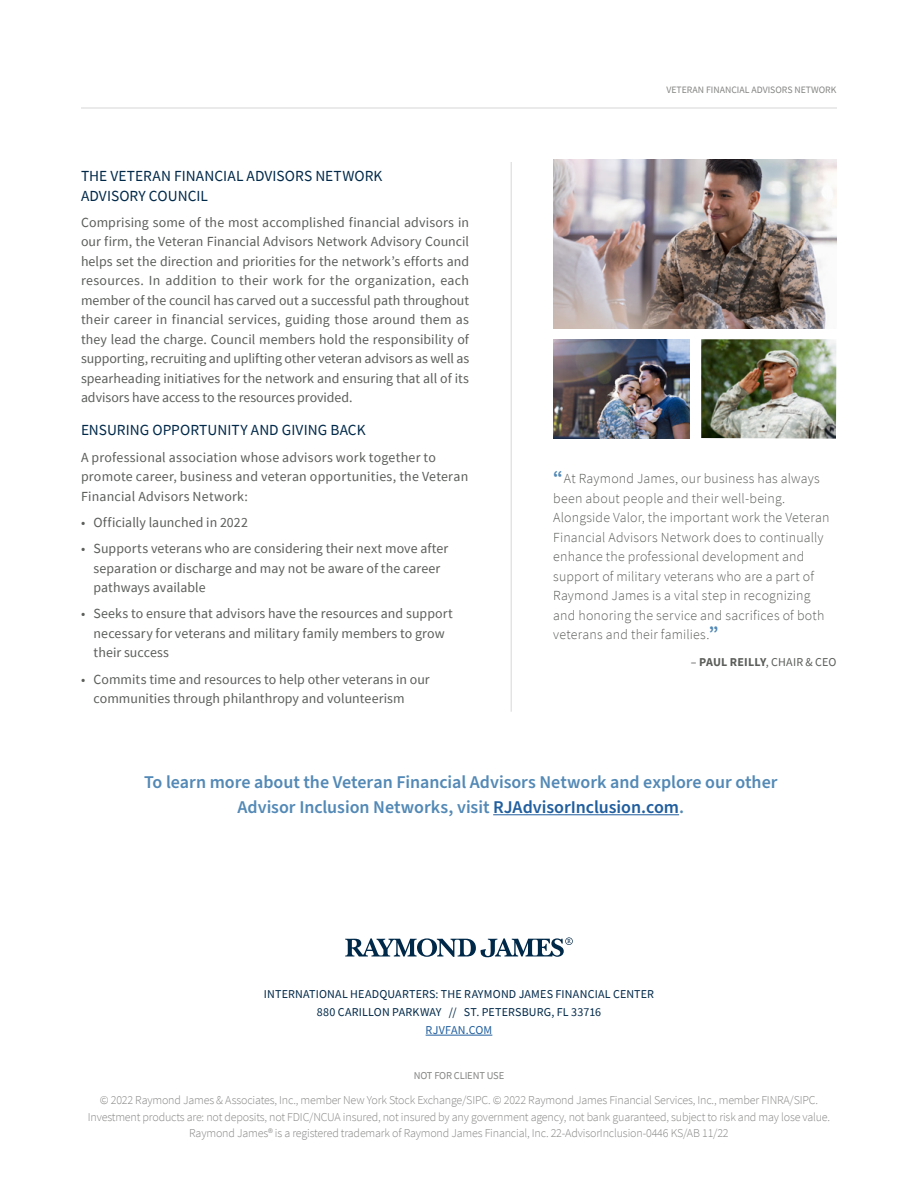
<style>
.page{position:relative;width:918px;height:1188px;background:#fff}
.page>*{position:absolute;margin:0;border:0;box-sizing:border-box;transform-origin:0 0}
.t1{font:600 18px/25.5px "Source Sans Pro";color:#5389b6;text-align:center}
.t2{font:15.3px/19.5px "Source Sans Pro";letter-spacing:.005em;color:#002949}
.t3{font:13.8px/19.5px "Source Sans Pro";letter-spacing:.01em;color:#5b5e5a}
.t4{font:300 13.8px/19.5px "Source Sans Pro";letter-spacing:.015em;color:#5b5e5a}
.t5{font:300 12px/16.5px "Source Sans Pro";letter-spacing:-.015em;color:#848683;text-align:center}
.t6{font:12px/18px "Source Sans Pro";letter-spacing:.015em;color:#002949;text-align:center}
.t7{font:12px "Source Sans Pro";letter-spacing:.01em;color:#5b5e5a}
.t8{font:12px "Source Sans Pro";letter-spacing:.02em;color:#215e9e}
.t9{font:10.5px "Source Sans Pro";letter-spacing:-.015em;color:#848683}
.t10{font:9.75px "Source Sans Pro";color:#848683}
.s1{font-weight:700;font-size:18px;color:#5389b6}
.s2{font-weight:700}
.s3{color:#215e9e}
</style>
<div class="page">
<hr style="left:81px;top:108px;width:756px;height:1px;background:#d6d7d6">
<hr style="left:511px;top:162px;width:1px;height:550px;background:#d6d7d6">
<hr style="left:426px;top:1035px;width:66px;height:1px;background:#215e9e">
<svg style="left:345px;top:937px;width:228px;height:21px"></svg>
<hr style="left:493px;top:814px;width:186px;height:1px;background:#215e9e">
<img style="left:701px;top:339px;width:135px;height:100px">
<img style="left:553px;top:159px;width:283px;height:169px">
<img style="left:553px;top:339px;width:136px;height:100px">
<p class="t2" style="left:81px;top:166px;width:303px">THE VETERAN FINANCIAL ADVISORS NETWORK<br>ADVISORY COUNCIL</p>
<p class="t3" style="left:81px;top:212px;width:390px;text-align:justify">Comprising some of the most accomplished financial advisors in our firm, the Veteran Financial Advisors Network Advisory Council helps set the direction and priorities for the network’s efforts and resources. In addition to their work for the organization, each member of the council has carved out a successful path throughout their career in financial services, guiding those around them as they lead the charge. Council members hold the responsibility of supporting, recruiting and uplifting other veteran advisors as well as spearheading initiatives for the network and ensuring that all of its advisors have access to the resources provided.</p>
<p class="t2" style="left:81px;top:420px;width:286px">ENSURING OPPORTUNITY AND GIVING BACK</p>
<p class="t3" style="left:81px;top:447px;width:389px">A professional association whose advisors work together to promote career, business and veteran opportunities, the Veteran<br>Financial Advisors Network:</p>
<p class="t3" style="left:81px;top:512px;width:169px">• Officially launched in 2022</p>
<p class="t3" style="left:94px;top:539px;width:356px;text-indent:-13px">• Supports veterans who are considering their next move after separation or discharge and may not be aware of the career pathways available</p>
<p class="t3" style="left:94px;top:604px;width:361px;text-indent:-13px">• Seeks to ensure that advisors have the resources and support necessary for veterans and military family members to grow their success</p>
<p class="t3" style="left:94px;top:669px;width:338px;text-indent:-13px">• Commits time and resources to help other veterans in our communities through philanthropy and volunteerism</p>
<p class="t10" style="left:666px;top:84px;width:172px">VETERAN FINANCIAL ADVISORS NETWORK</p>
<p class="t4" style="left:553px;top:469px;width:278px"><span class="s1">“</span>At Raymond James, our business has always been about people and their well-being.<br>Alongside Valor, the important work the Veteran Financial Advisors Network does to continually enhance the professional development and support of military veterans who are a part of Raymond James is a vital step in recognizing and honoring the service and sacrifices of both veterans and their families.<span class="s1">”</span></p>
<p class="t7" style="left:691px;top:654px;width:147px">– <span class="s2">PAUL REILLY</span>, CHAIR &amp; CEO</p>
<h1 class="t1" style="left:144px;top:770px;width:635px">To learn more about the Veteran Financial Advisors Network and explore our other<br>Advisor Inclusion Networks, visit <span class="s3">RJAdvisorInclusion.com</span>.</h1>
<p class="t6" style="left:264px;top:985px;width:392px">INTERNATIONAL HEADQUARTERS: THE RAYMOND JAMES FINANCIAL CENTER<br>880 CARILLON PARKWAY // ST. PETERSBURG, FL 33716</p>
<p class="t8" style="left:426px;top:1023px;width:68px">RJVFAN.COM</p>
<p class="t9" style="left:414px;top:1069px;width:92px">NOT FOR CLIENT USE</p>
<p class="t5" style="left:88px;top:1092px;width:744px">© 2022 Raymond James &amp; Associates, Inc., member New York Stock Exchange/SIPC. © 2022 Raymond James Financial Services, Inc., member FINRA/SIPC.<br>Investment products are: not deposits, not FDIC/NCUA insured, not insured by any government agency, not bank guaranteed, subject to risk and may lose value.<br>Raymond James® is a registered trademark of Raymond James Financial, Inc. 22-AdvisorInclusion-0446 KS/AB 11/22</p>
</div>
